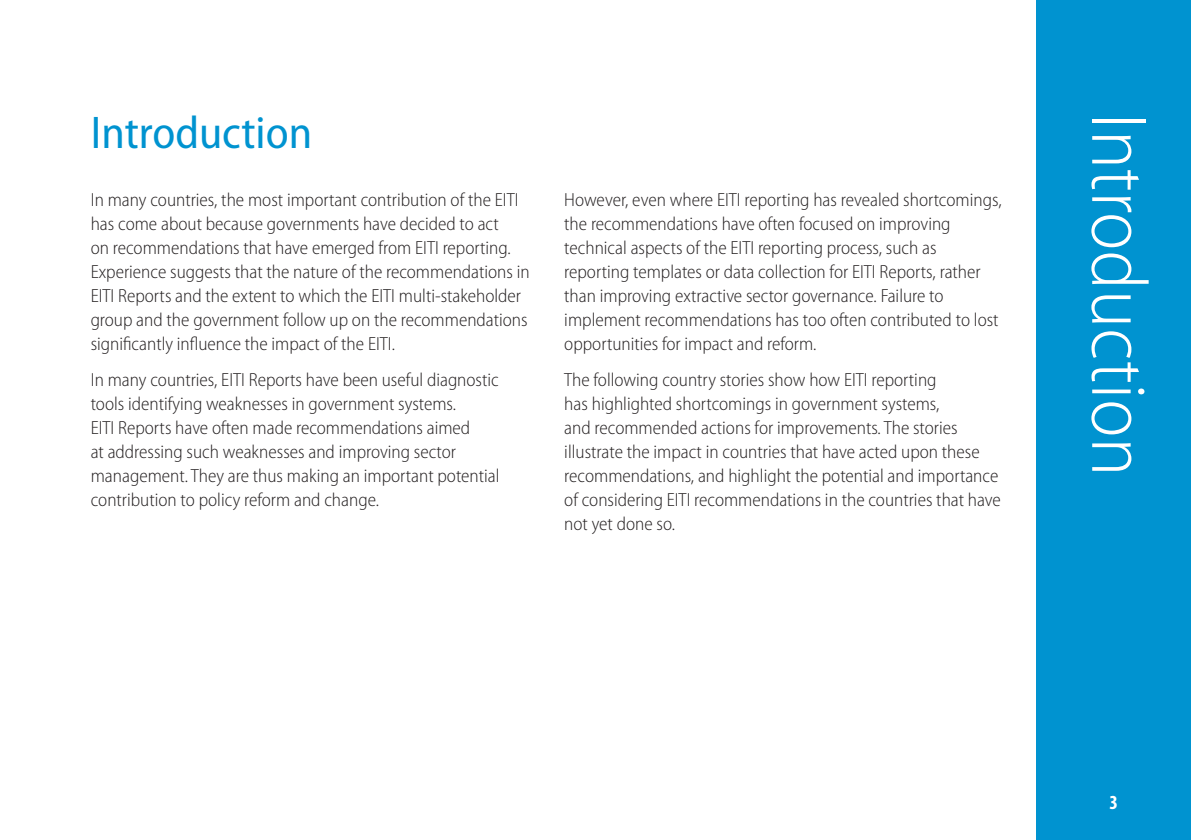
<style>
.page{position:relative;width:1191px;height:840px;background:#fff}
.page>*{position:absolute;margin:0;border:0;box-sizing:border-box;transform-origin:0 0}
.t1{font:300 semi-condensed 80px "Myriad Pro";color:#fff}
.t2{font:semi-condensed 46px "Myriad Pro";color:#0093d0}
.t3{font:700 condensed 20px "Myriad Pro";color:#fff}
.t4{font:300 semi-condensed 19px/24px "Myriad Pro";color:#231f20}
</style>
<div class="page">
<div style="left:1036px;top:0;width:155px;height:839px;background:#0093d0"></div>
<h2 class="t2" style="left:91px;top:108px;width:223px">Introduction</h2>
<p class="t4" style="left:91px;top:188px;width:440px">In many countries, the most important contribution of the EITI has come about because governments have decided to act<br>on recommendations that have emerged from EITI reporting.<br>Experience suggests that the nature of the recommendations in EITI Reports and the extent to which the EITI multi-stakeholder group and the government follow up on the recommendations significantly influence the impact of the EITI.</p>
<p class="t4" style="left:91px;top:367px;width:410px">In many countries, EITI Reports have been useful diagnostic tools identifying weaknesses in government systems.<br>EITI Reports have often made recommendations aimed<br>at addressing such weaknesses and improving sector management. They are thus making an important potential contribution to policy reform and change.</p>
<p class="t4" style="left:564px;top:188px;width:439px">However, even where EITI reporting has revealed shortcomings, the recommendations have often focused on improving technical aspects of the EITI reporting process, such as reporting templates or data collection for EITI Reports, rather than improving extractive sector governance. Failure to implement recommendations has too often contributed to lost opportunities for impact and reform.</p>
<p class="t4" style="left:564px;top:367px;width:438px">The following country stories show how EITI reporting<br>has highlighted shortcomings in government systems,<br>and recommended actions for improvements. The stories illustrate the impact in countries that have acted upon these recommendations, and highlight the potential and importance of considering EITI recommendations in the countries that have not yet done so.</p>
<h1 class="t1" style="left:1162px;top:113px;width:364px;rotate:90deg">Introduction</h1>
<p class="t3" style="left:1109px;top:789px;width:10px">3</p>
</div>
